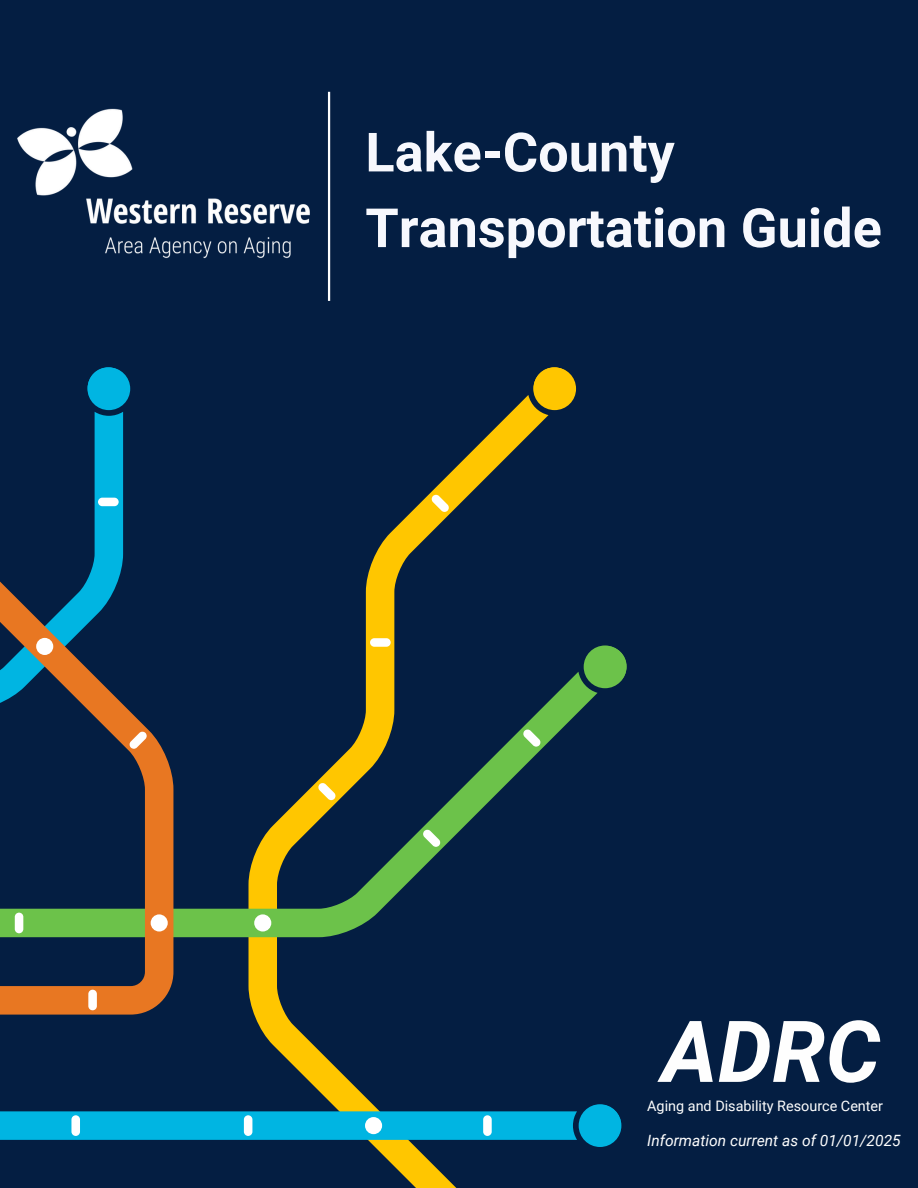
<style>
.page{position:relative;width:918px;height:1188px;background:#041e42}
.page>*{position:absolute;margin:0;border:0;box-sizing:border-box;transform-origin:0 0}
.t1{font:italic 700 85.5px "Roboto";color:#fefefe}
.t2{font:700 54.15px/75.6px "Roboto";color:#f7f8fd}
.t3{font:italic 15.6px "Roboto";color:#fefefe}
.t4{font:14.4px "Roboto";color:#fefefe}
</style>
<div class="page">
<img style="left:17px;top:108px;width:293px;height:151px">
<hr style="left:328px;top:92px;width:2px;height:209px;background:#fefefe">
<svg style="left:368px;top:395px;width:179px;height:793px"></svg>
<div style="left:533px;top:367px;width:43px;height:43px;background:#ffc600;border-radius:50%"></div>
<div style="left:584px;top:645px;width:42px;height:43px;background:#6cc24a;border-radius:50%"></div>
<svg style="left:173px;top:412px;width:404px;height:728px"></svg>
<div style="left:87px;top:367px;width:43px;height:43px;background:#00b5e2;border-radius:50%"></div>
<div style="left:579px;top:1104px;width:42px;height:43px;background:#00b5e2;border-radius:50%"></div>
<svg style="left:0;top:389px;width:173px;height:751px"></svg>
<svg style="left:318px;top:783px;width:18px;height:17px"></svg>
<svg style="left:431px;top:494px;width:18px;height:18px"></svg>
<svg style="left:523px;top:729px;width:18px;height:18px"></svg>
<svg style="left:423px;top:829px;width:18px;height:18px"></svg>
<svg style="left:129px;top:731px;width:18px;height:18px"></svg>
<div style="left:88px;top:990px;width:9px;height:20px;background:#fff;border-radius:4px"></div>
<div style="left:244px;top:1115px;width:8px;height:21px;background:#fff;border-radius:4px"></div>
<div style="left:483px;top:1115px;width:9px;height:21px;background:#fff;border-radius:4px"></div>
<div style="left:71px;top:1115px;width:9px;height:21px;background:#fff;border-radius:4px"></div>
<div style="left:98px;top:498px;width:21px;height:8px;background:#fff;border-radius:4px"></div>
<div style="left:370px;top:638px;width:21px;height:9px;background:#fff;border-radius:4px"></div>
<div style="left:15px;top:913px;width:8px;height:20px;background:#fff;border-radius:4px"></div>
<div style="left:36px;top:638px;width:17px;height:17px;background:#fff;border-radius:50%"></div>
<div style="left:151px;top:914px;width:17px;height:18px;background:#fff;border-radius:50%"></div>
<div style="left:254px;top:914px;width:17px;height:18px;background:#fff;border-radius:50%"></div>
<div style="left:365px;top:1117px;width:17px;height:17px;background:#fff;border-radius:50%"></div>
<svg style="left:534px;top:367px;width:40px;height:41px"></svg>
<svg style="left:586px;top:646px;width:40px;height:41px"></svg>
<svg style="left:580px;top:1105px;width:41px;height:40px"></svg>
<svg style="left:88px;top:367px;width:40px;height:41px"></svg>
<p class="t2" style="left:365px;top:115px;width:518px">Lake-County<br>Transportation Guide</p>
<p class="t1" style="left:662px;top:1003px;width:220px">ADRC</p>
<h2 class="t4" style="left:647px;top:1097px;width:237px">Aging and Disability Resource Center</h2>
<p class="t3" style="left:647px;top:1132px;width:255px">Information current as of 01/01/2025</p>
</div>
